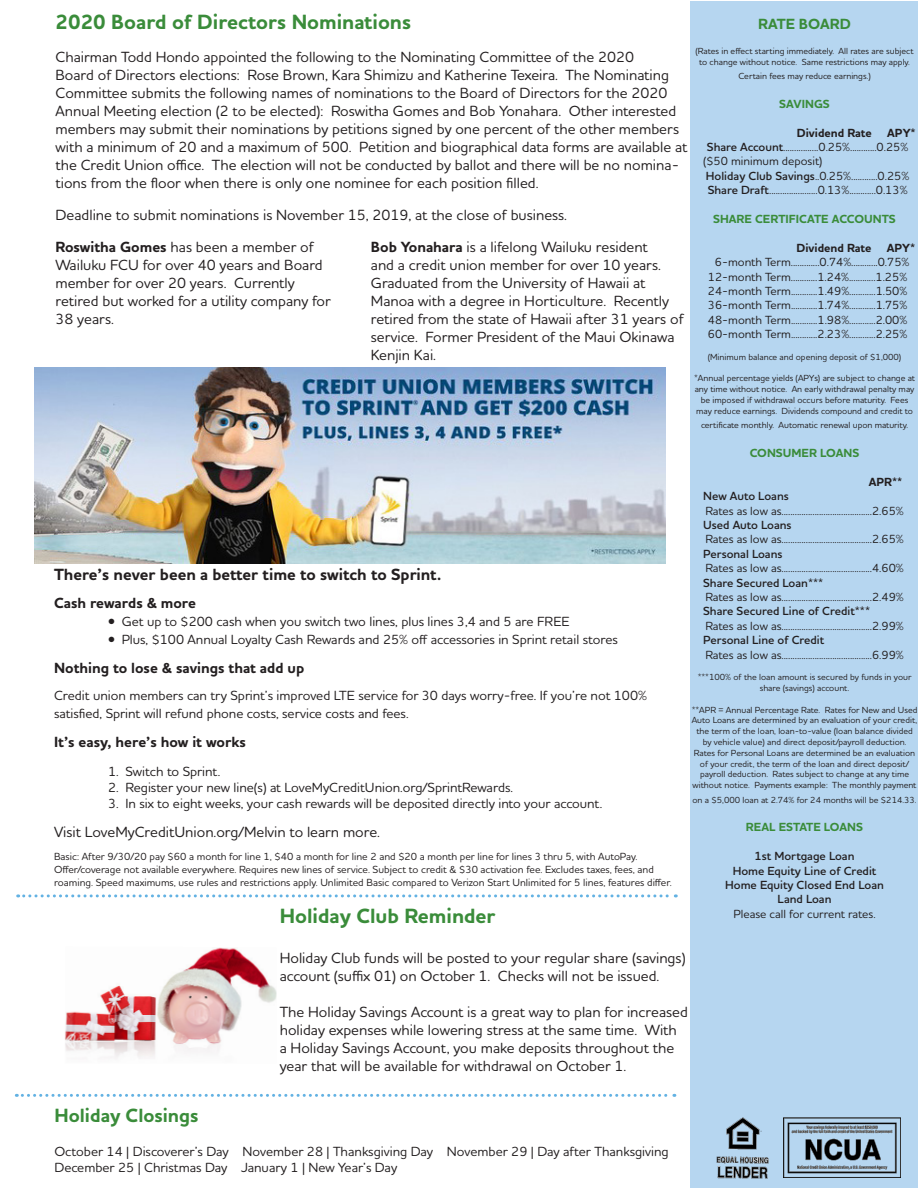
<style>
.page{position:relative;width:918px;height:1188px;background:#fff}
.page>*{position:absolute;margin:0;border:0;box-sizing:border-box;transform-origin:0 0}
.t1{font:700 21px "Houschka Pro";color:#3a8c3a}
.t2{font:700 19.5px "Houschka Pro";color:#3a8c3a}
.t3{font:700 16.5px "Houschka Pro";color:#231f20}
.t4{font:500 15px/18px "Houschka Rounded";color:#231f20}
.t5{font:700 15px "Houschka Pro";color:#231f20}
.t6{font:700 15px "Houschka Pro";color:#3a8c3a}
.t7{font:500 13.5px/18px "Houschka Rounded";color:#231f20}
.t8{font:500 12px "Houschka Rounded";color:#231f20}
.t9{font:600 12px "Houschka Pro";color:#231f20}
.t10{font:700 12px "Houschka Pro";color:#3a8c3a}
.t11{font:700 12px "Houschka Pro";color:#231f20}
.t12{font:500 10.5px/12.6px "Houschka Rounded";color:#231f20}
.t13{font:500 9px/10.8px "Houschka Rounded";color:#231f20;text-align:center}
.s1{font-family:"Houschka Pro";font-weight:700}
.s2{font-family:"Houschka Pro";font-weight:600}
</style>
<div class="page">
<div style="left:691px;top:1px;width:227px;height:1187px;background:#b6d6f0"></div>
<img style="left:35px;top:367px;width:631px;height:196px">
<img style="left:65px;top:947px;width:212px;height:112px">
<svg style="left:18px;top:894px;width:658px;height:3px"></svg>
<svg style="left:16px;top:1094px;width:659px;height:3px"></svg>
<img style="left:784px;top:1117px;width:117px;height:60px">
<img style="left:716px;top:1117px;width:53px;height:62px">
<p class="t1" style="left:56px;top:8px;width:357px">2020 Board of Directors Nominations</p>
<p class="t4" style="left:56px;top:47px;width:633px">Chairman Todd Hondo appointed the following to the Nominating Committee of the 2020<br>Board of Directors elections: Rose Brown, Kara Shimizu and Katherine Texeira. The Nominating Committee submits the following names of nominations to the Board of Directors for the 2020<br>Annual Meeting election (2 to be elected): Roswitha Gomes and Bob Yonahara. Other interested members may submit their nominations by petitions signed by one percent of the other members with a minimum of 20 and a maximum of 500. Petition and biographical data forms are available at the Credit Union office. The election will not be conducted by ballot and there will be no nomina&shy;tions from the floor when there is only one nominee for each position filled.</p>
<p class="t4" style="left:56px;top:205px;width:513px">Deadline to submit nominations is November 15, 2019, at the close of business.</p>
<p class="t4" style="left:56px;top:238px;width:260px"><span class="s1">Roswitha Gomes</span> has been a member of</p>
<p class="t4" style="left:56px;top:256px;width:269px">Wailuku FCU for over 40 years and Board</p>
<p class="t4" style="left:56px;top:274px;width:241px">member for over 20 years. Currently</p>
<p class="t4" style="left:56px;top:292px;width:277px">retired but worked for a utility company for</p>
<p class="t4" style="left:56px;top:310px;width:60px">38 years.</p>
<p class="t6" style="left:758px;top:14px;width:94px">RATE BOARD</p>
<p class="t13" style="left:696px;top:45px;width:220px">(Rates in effect starting immediately. All rates are subject to change without notice. Same restrictions may apply.</p>
<p class="t13" style="left:738px;top:70px;width:134px">Certain fees may reduce earnings.)</p>
<p class="t10" style="left:779px;top:96px;width:52px">SAVINGS</p>
<p class="t11" style="left:797px;top:125px;width:76px">Dividend Rate</p>
<p class="t11" style="left:887px;top:125px;width:30px">APY*</p>
<p class="t8" style="left:707px;top:139px;width:203px"><span class="s2">Share Account</span>................0.25%............0.25%</p>
<p class="t8" style="left:703px;top:153px;width:121px">($50 minimum deposit)</p>
<p class="t8" style="left:706px;top:168px;width:205px"><span class="s2">Holiday Club Savings</span>..0.25%............0.25%</p>
<p class="t8" style="left:708px;top:182px;width:201px"><span class="s2">Share Draft</span>......................0.13%............0.13%</p>
<p class="t10" style="left:713px;top:211px;width:184px">SHARE CERTIFICATE ACCOUNTS</p>
<p class="t11" style="left:797px;top:240px;width:76px">Dividend Rate</p>
<p class="t11" style="left:887px;top:240px;width:30px">APY*</p>
<p class="t8" style="left:715px;top:254px;width:196px">6-month Term.............0.74%............0.75%</p>
<p class="t8" style="left:708px;top:269px;width:201px">12-month Term............1.24%............1.25%</p>
<p class="t8" style="left:708px;top:283px;width:201px">24-month Term............1.49%............1.50%</p>
<p class="t8" style="left:708px;top:297px;width:201px">36-month Term............1.74%............1.75%</p>
<p class="t8" style="left:708px;top:312px;width:201px">48-month Term............1.98%............2.00%</p>
<p class="t8" style="left:708px;top:326px;width:201px">60-month Term............2.23%............2.25%</p>
<p class="t13" style="left:708px;top:351px;width:195px">(Minimum balance and opening deposit of $1,000)</p>
<p class="t13" style="left:694px;top:373px;width:223px">*Annual percentage yields (APYs) are subject to change at any time without notice. An early withdrawal penalty may be imposed if withdrawal occurs before maturity. Fees may reduce earnings. Dividends compound and credit to</p>
<p class="t13" style="left:701px;top:419px;width:209px">certificate monthly. Automatic renewal upon maturity.</p>
<p class="t10" style="left:750px;top:445px;width:111px">CONSUMER LOANS</p>
<p class="t11" style="left:869px;top:474px;width:35px">APR**</p>
<p class="t9" style="left:703px;top:488px;width:87px">New Auto Loans</p>
<p class="t8" style="left:705px;top:503px;width:200px">Rates as low as.........................................2.65%</p>
<p class="t9" style="left:703px;top:517px;width:90px">Used Auto Loans</p>
<p class="t8" style="left:705px;top:531px;width:200px">Rates as low as.........................................2.65%</p>
<p class="t9" style="left:703px;top:546px;width:81px">Personal Loans</p>
<p class="t8" style="left:705px;top:560px;width:200px">Rates as low as.........................................4.60%</p>
<p class="t9" style="left:703px;top:575px;width:122px">Share Secured Loan***</p>
<p class="t8" style="left:705px;top:589px;width:200px">Rates as low as.........................................2.49%</p>
<p class="t9" style="left:703px;top:604px;width:169px">Share Secured Line of Credit***</p>
<p class="t8" style="left:705px;top:618px;width:200px">Rates as low as.........................................2.99%</p>
<p class="t9" style="left:703px;top:632px;width:123px">Personal Line of Credit</p>
<p class="t8" style="left:705px;top:647px;width:200px">Rates as low as.........................................6.99%</p>
<p class="t13" style="left:698px;top:671px;width:215px">***100% of the loan amount is secured by funds in your share (savings) account.</p>
<p class="t13" style="left:692px;top:704px;width:227px">**APR = Annual Percentage Rate. Rates for New and Used Auto Loans are determined by an evaluation of your credit, the term of the loan, loan-to-value (loan balance divided by vehicle value) and direct deposit/payroll deduction.<br>Rates for Personal Loans are determined be an evaluation of your credit, the term of the loan and direct deposit/ payroll deduction. Rates subject to change at any time without notice. Payments example: The monthly payment</p>
<p class="t13" style="left:693px;top:794px;width:226px">on a $5,000 loan at 2.74% for 24 months will be $214.33.</p>
<p class="t10" style="left:746px;top:819px;width:119px">REAL ESTATE LOANS</p>
<p class="t9" style="left:755px;top:848px;width:101px">1st Mortgage Loan</p>
<p class="t9" style="left:733px;top:863px;width:145px">Home Equity Line of Credit</p>
<p class="t9" style="left:725px;top:877px;width:160px">Home Equity Closed End Loan</p>
<p class="t9" style="left:778px;top:892px;width:55px">Land Loan</p>
<p class="t8" style="left:734px;top:906px;width:143px">Please call for current rates.</p>
<p class="t4" style="left:371px;top:238px;width:314px"><span class="s1">Bob Yonahara</span> is a lifelong Wailuku resident<br>and a credit union member for over 10 years.<br>Graduated from the University of Hawaii at Manoa with a degree in Horticulture. Recently retired from the state of Hawaii after 31 years of service. Former President of the Maui Okinawa Kenjin Kai.</p>
<p class="t3" style="left:54px;top:563px;width:389px">There’s never been a better time to switch to Sprint.</p>
<p class="t5" style="left:54px;top:594px;width:144px">Cash rewards &amp; more</p>
<p class="t7" style="left:108px;top:612px;width:463px">• Get up to $200 cash when you switch two lines, plus lines 3,4 and 5 are FREE</p>
<p class="t7" style="left:108px;top:630px;width:511px">• Plus, $100 Annual Loyalty Cash Rewards and 25% off accessories in Sprint retail stores</p>
<p class="t5" style="left:54px;top:658px;width:252px">Nothing to lose &amp; savings that add up</p>
<p class="t7" style="left:54px;top:686px;width:595px">Credit union members can try Sprint’s improved LTE service for 30 days worry-free. If you’re not 100% satisfied, Sprint will refund phone costs, service costs and fees.</p>
<p class="t5" style="left:54px;top:732px;width:193px">It’s easy, here’s how it works</p>
<p class="t7" style="left:108px;top:762px;width:114px">1. Switch to Sprint.</p>
<p class="t7" style="left:108px;top:778px;width:407px">2. Register your new line(s) at LoveMyCreditUnion.org/SprintRewards.</p>
<p class="t7" style="left:108px;top:794px;width:496px">3. In six to eight weeks, your cash rewards will be deposited directly into your account.</p>
<p class="t4" style="left:54px;top:822px;width:327px">Visit LoveMyCreditUnion.org/Melvin to learn more.</p>
<p class="t12" style="left:54px;top:850px;width:619px">Basic: After 9/30/20 pay $60 a month for line 1, $40 a month for line 2 and $20 a month per line for lines 3 thru 5, with AutoPay.<br>Offer/coverage not available everywhere. Requires new lines of service. Subject to credit &amp; $30 activation fee. Excludes taxes, fees, and roaming. Speed maximums, use rules and restrictions apply. Unlimited Basic compared to Verizon Start Unlimited for 5 lines, features differ.</p>
<p class="t1" style="left:280px;top:902px;width:217px">Holiday Club Reminder</p>
<p class="t4" style="left:280px;top:948px;width:407px">Holiday Club funds will be posted to your regular share (savings) account (suffix 01) on October 1. Checks will not be issued.</p>
<p class="t4" style="left:280px;top:1002px;width:410px">The Holiday Savings Account is a great way to plan for increased holiday expenses while lowering stress at the same time. With<br>a Holiday Savings Account, you make deposits throughout the year that will be available for withdrawal on October 1.</p>
<p class="t2" style="left:54px;top:1103px;width:146px">Holiday Closings</p>
<p class="t7" style="left:54px;top:1142px;width:616px">October 14 | Discoverer’s Day November 28 | Thanksgiving Day November 29 | Day after Thanksgiving</p>
<p class="t7" style="left:54px;top:1158px;width:344px">December 25 | Christmas Day January 1 | New Year’s Day</p>
</div>
